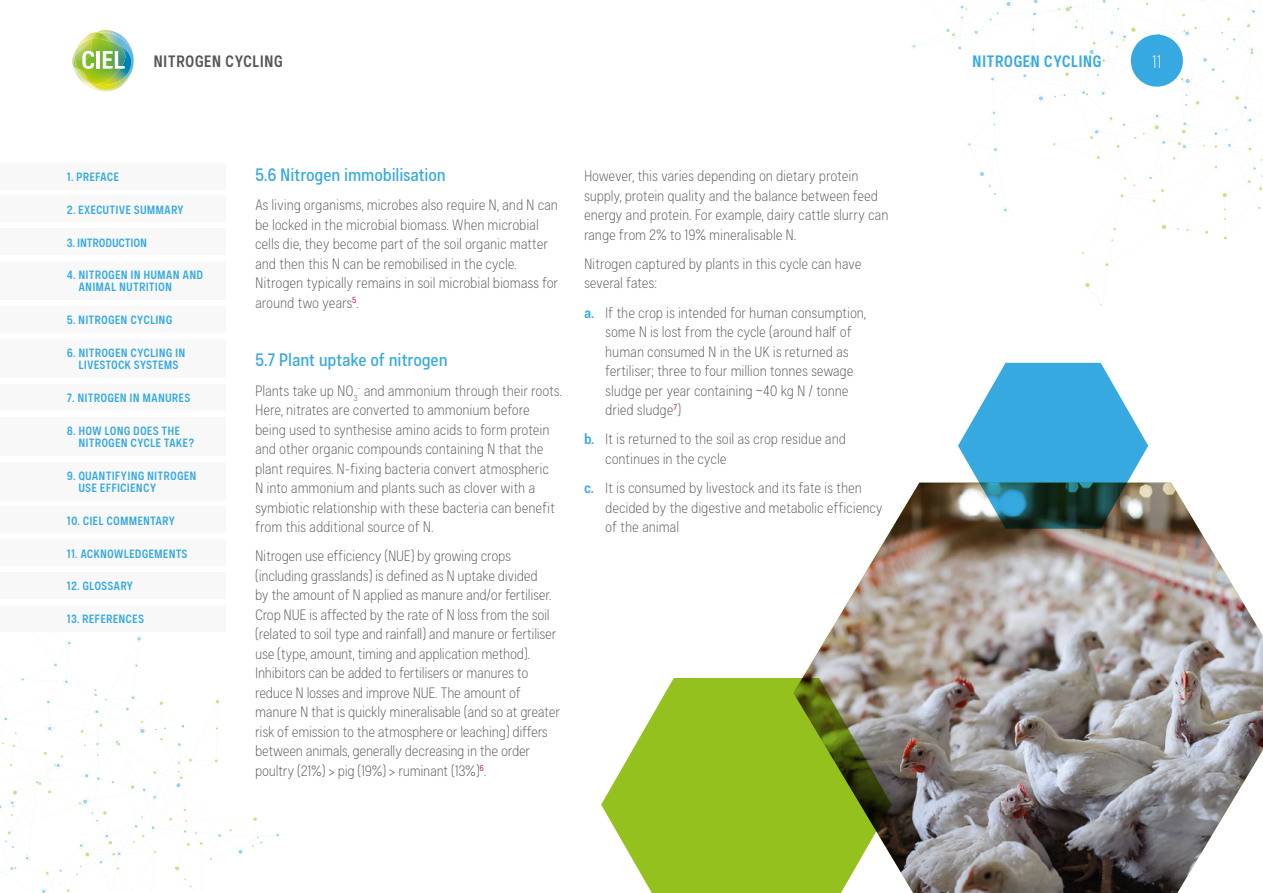
<style>
.page{position:relative;width:1263px;height:893px;background:#fff}
.page>*{position:absolute;margin:0;border:0;box-sizing:border-box;transform-origin:0 0}
.t1{font:600 18px "Couplet CF";letter-spacing:-.01em;color:#36a9e1}
.t2{font:300 18px "Couplet CF";color:#fff}
.t3{font:700 16.5px "Couplet CF";letter-spacing:.01em;color:#575756}
.t4{font:700 16.5px "Couplet CF";letter-spacing:.01em;color:#36a9e1}
.t5{font:300 15px/19.5px "Couplet CF";letter-spacing:-.01em;color:#575756}
.t6{font:700 12px/12px "Couplet CF";letter-spacing:.01em;color:#36a9e1}
.t7{font:700 12px "Couplet CF";letter-spacing:-.015em;color:#36a9e1}
.s1{font-weight:700;color:#36a9e1}
</style>
<div class="page">
<svg style="left:2px;top:663px;width:277px;height:230px"></svg>
<svg style="left:139px;top:719px;width:7px;height:16px"></svg>
<svg style="left:94px;top:709px;width:6px;height:5px"></svg>
<svg style="left:152px;top:794px;width:6px;height:6px"></svg>
<svg style="left:177px;top:760px;width:4px;height:5px"></svg>
<svg style="left:115px;top:739px;width:4px;height:5px"></svg>
<svg style="left:130px;top:695px;width:6px;height:5px"></svg>
<svg style="left:137px;top:637px;width:4px;height:5px"></svg>
<svg style="left:63px;top:678px;width:7px;height:7px"></svg>
<svg style="left:66px;top:641px;width:5px;height:5px"></svg>
<svg style="left:46px;top:725px;width:8px;height:8px"></svg>
<svg style="left:0;top:804px;width:3px;height:6px"></svg>
<svg style="left:24px;top:855px;width:6px;height:6px"></svg>
<svg style="left:236px;top:848px;width:8px;height:8px"></svg>
<svg style="left:194px;top:830px;width:10px;height:17px"></svg>
<svg style="left:117px;top:851px;width:5px;height:5px"></svg>
<svg style="left:40px;top:888px;width:7px;height:5px"></svg>
<svg style="left:81px;top:797px;width:8px;height:9px"></svg>
<svg style="left:55px;top:754px;width:9px;height:15px"></svg>
<svg style="left:78px;top:842px;width:14px;height:17px"></svg>
<img style="left:98px;top:30px;width:17px;height:2px">
<img style="left:74px;top:69px;width:40px;height:22px">
<img style="left:101px;top:32px;width:16px;height:1px">
<img style="left:89px;top:33px;width:45px;height:57px">
<img style="left:95px;top:43px;width:38px;height:42px">
<img style="left:83px;top:33px;width:32px;height:6px">
<img style="left:75px;top:39px;width:52px;height:45px">
<svg style="left:73px;top:50px;width:21px;height:19px"></svg>
<hr style="left:97px;top:51px;width:3px;height:18px;background:#fff">
<svg style="left:103px;top:51px;width:22px;height:18px"></svg>
<svg style="left:1083px;top:281px;width:9px;height:8px"></svg>
<svg style="left:1110px;top:238px;width:4px;height:5px"></svg>
<svg style="left:916px;top:0;width:347px;height:230px"></svg>
<svg style="left:1250px;top:8px;width:6px;height:7px"></svg>
<svg style="left:1247px;top:117px;width:6px;height:6px"></svg>
<svg style="left:1249px;top:47px;width:5px;height:5px"></svg>
<svg style="left:1109px;top:30px;width:6px;height:6px"></svg>
<svg style="left:1100px;top:90px;width:6px;height:7px"></svg>
<svg style="left:1036px;top:94px;width:10px;height:9px"></svg>
<svg style="left:1030px;top:26px;width:6px;height:7px"></svg>
<svg style="left:1004px;top:0;width:9px;height:9px"></svg>
<svg style="left:988px;top:58px;width:6px;height:6px"></svg>
<svg style="left:973px;top:29px;width:6px;height:6px"></svg>
<svg style="left:991px;top:110px;width:5px;height:6px"></svg>
<svg style="left:967px;top:142px;width:5px;height:5px"></svg>
<svg style="left:987px;top:184px;width:5px;height:4px"></svg>
<svg style="left:1002px;top:207px;width:6px;height:6px"></svg>
<svg style="left:1260px;top:174px;width:3px;height:5px"></svg>
<svg style="left:1181px;top:144px;width:6px;height:5px"></svg>
<svg style="left:1093px;top:128px;width:7px;height:8px"></svg>
<svg style="left:1183px;top:76px;width:9px;height:10px"></svg>
<svg style="left:1183px;top:25px;width:15px;height:12px"></svg>
<svg style="left:1152px;top:112px;width:9px;height:20px"></svg>
<div style="left:1131px;top:35px;width:52px;height:52px;background:#36a9e1;border-radius:50%"></div>
<img style="left:802px;top:483px;width:461px;height:410px">
<svg style="left:958px;top:363px;width:190px;height:166px"></svg>
<svg style="left:601px;top:678px;width:290px;height:215px;fill:#95c11f"></svg>
<div style="left:0;top:572px;width:225px;height:27px;background:#f8f8f8"></div>
<div style="left:0;top:507px;width:225px;height:26px;background:#f8f8f8"></div>
<div style="left:0;top:196px;width:225px;height:26px;background:#f8f8f8"></div>
<div style="left:0;top:163px;width:225px;height:26px;background:#f8f8f8"></div>
<div style="left:0;top:261px;width:225px;height:39px;background:#f8f8f8"></div>
<div style="left:0;top:228px;width:225px;height:27px;background:#f8f8f8"></div>
<div style="left:0;top:306px;width:225px;height:27px;background:#f8f8f8"></div>
<div style="left:0;top:339px;width:225px;height:39px;background:#f8f8f8"></div>
<div style="left:0;top:384px;width:225px;height:27px;background:#f8f8f8"></div>
<div style="left:0;top:417px;width:225px;height:38px;background:#f8f8f8"></div>
<div style="left:0;top:462px;width:225px;height:38px;background:#f8f8f8"></div>
<div style="left:0;top:605px;width:225px;height:27px;background:#f8f8f8"></div>
<div style="left:0;top:539px;width:225px;height:27px;background:#f8f8f8"></div>
<p class="t3" style="left:154px;top:51px;width:131px">NITROGEN CYCLING</p>
<p class="t4" style="left:972px;top:51px;width:131px">NITROGEN CYCLING</p>
<p class="t6" style="left:67px;top:172px;width:54px">1. PREFACE</p>
<p class="t6" style="left:67px;top:204px;width:118px">2. EXECUTIVE SUMMARY</p>
<p class="t7" style="left:67px;top:235px;width:82px">3. INTRODUCTION</p>
<p class="t6" style="left:78px;top:270px;width:126px;text-indent:-11px">4. NITROGEN IN HUMAN AND<br>ANIMAL NUTRITION</p>
<p class="t6" style="left:67px;top:315px;width:107px">5. NITROGEN CYCLING</p>
<p class="t6" style="left:67px;top:348px;width:120px;text-align:center">6. NITROGEN CYCLING IN<br>LIVESTOCK SYSTEMS</p>
<p class="t6" style="left:67px;top:393px;width:125px">7. NITROGEN IN MANURES</p>
<p class="t6" style="left:78px;top:426px;width:117px;text-indent:-11px">8. HOW LONG DOES THE<br>NITROGEN CYCLE TAKE?</p>
<p class="t6" style="left:78px;top:471px;width:120px;text-indent:-11px">9. QUANTIFYING NITROGEN<br>USE EFFICIENCY</p>
<p class="t6" style="left:67px;top:515px;width:110px">10. CIEL COMMENTARY</p>
<p class="t6" style="left:67px;top:548px;width:122px">11. ACKNOWLEDGEMENTS</p>
<p class="t6" style="left:67px;top:581px;width:68px">12. GLOSSARY</p>
<p class="t6" style="left:67px;top:614px;width:79px">13. REFERENCES</p>
<p class="t1" style="left:255px;top:164px;width:192px">5.6 Nitrogen immobilisation</p>
<p class="t5" style="left:255px;top:196px;width:305px">As living organisms, microbes also require N, and N can be locked in the microbial biomass. When microbial cells die, they become part of the soil organic matter and then this N can be remobilised in the cycle.<br>Nitrogen typically remains in soil microbial biomass for around two years<sup>5</sup>.</p>
<p class="t1" style="left:255px;top:350px;width:194px">5.7 Plant uptake of nitrogen</p>
<p class="t5" style="left:255px;top:381px;width:308px">Plants take up NO<sub>3</sub><sup>-</sup> and ammonium through their roots.<br>Here, nitrates are converted to ammonium before being used to synthesise amino acids to form protein and other organic compounds containing N that the plant requires. N-fixing bacteria convert atmospheric<br>N into ammonium and plants such as clover with a symbiotic relationship with these bacteria can benefit from this additional source of N.</p>
<p class="t5" style="left:255px;top:547px;width:306px">Nitrogen use efficiency (NUE) by growing crops (including grasslands) is defined as N uptake divided<br>by the amount of N applied as manure and/or fertiliser.<br>Crop NUE is affected by the rate of N loss from the soil (related to soil type and rainfall) and manure or fertiliser use (type, amount, timing and application method).<br>Inhibitors can be added to fertilisers or manures to reduce N losses and improve NUE. The amount of manure N that is quickly mineralisable (and so at greater risk of emission to the atmosphere or leaching) differs between animals, generally decreasing in the order poultry (21%) &gt; pig (19%) &gt; ruminant (13%)<sup>6</sup>.</p>
<p class="t5" style="left:584px;top:167px;width:306px">However, this varies depending on dietary protein supply, protein quality and the balance between feed energy and protein. For example, dairy cattle slurry can range from 2% to 19% mineralisable N.</p>
<p class="t5" style="left:584px;top:254px;width:279px">Nitrogen captured by plants in this cycle can have several fates:</p>
<p class="t5" style="left:605px;top:303px;width:262px;text-indent:-21px"><span class="s1">a.</span> If the crop is intended for human consumption, some N is lost from the cycle (around half of human consumed N in the UK is returned as fertiliser; three to four million tonnes sewage sludge per year containing ~40 kg N / tonne dried sludge<sup>7</sup>)</p>
<p class="t5" style="left:605px;top:430px;width:242px;text-indent:-21px"><span class="s1">b.</span> It is returned to the soil as crop residue and continues in the cycle</p>
<p class="t5" style="left:605px;top:479px;width:279px;text-indent:-21px"><span class="s1">c.</span> It is consumed by livestock and its fate is then decided by the digestive and metabolic efficiency of the animal</p>
<p class="t2" style="left:1152px;top:51px;width:11px">11</p>
</div>
